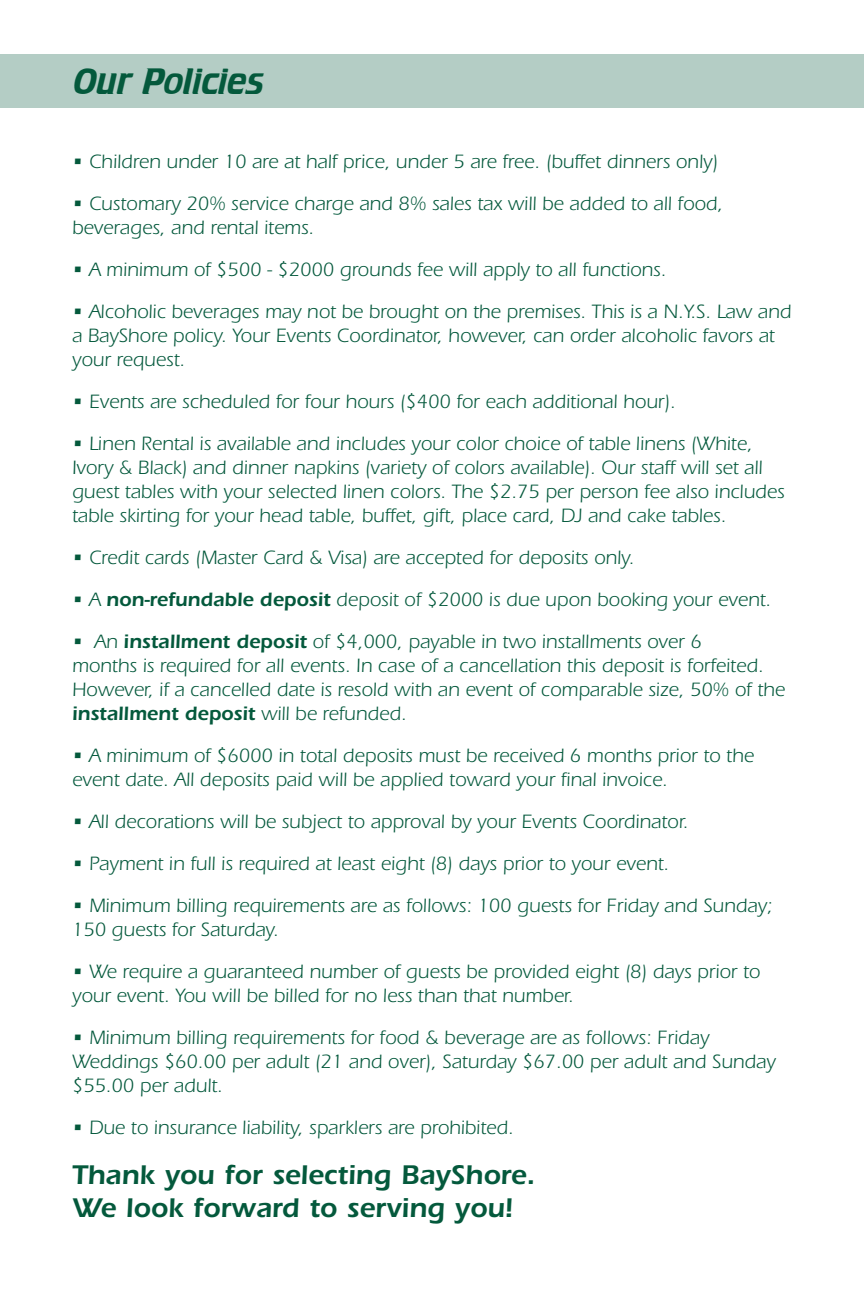
<style>
.page{position:relative;width:864px;height:1296px;background:#fff}
.page>*{position:absolute;margin:0;border:0;box-sizing:border-box;transform-origin:0 0}
.t1{font:32px "Crillee";color:#04593c}
.t2{font:600 28px/33.6px "Itc Eras";color:#04593c}
.t3{font:20px/24px "Itc Eras";color:#04593c}
.s1{font-weight:600}
</style>
<div class="page">
<div style="left:0;top:54px;width:864px;height:54px;background:#b4cdc5"></div>
<h1 class="t1" style="left:74px;top:59px;width:192px">Our Policies</h1>
<p class="t3" style="left:72px;top:149px;width:647px">• Children under 10 are at half price, under 5 are free. (buffet dinners only)</p>
<p class="t3" style="left:72px;top:191px;width:653px">• Customary 20% service charge and 8% sales tax will be added to all food, beverages, and rental items.</p>
<p class="t3" style="left:72px;top:257px;width:596px">• A minimum of $500 - $2000 grounds fee will apply to all functions.</p>
<p class="t3" style="left:72px;top:299px;width:721px">• Alcoholic beverages may not be brought on the premises. This is a N.Y.S. Law and a BayShore policy. Your Events Coordinator, however, can order alcoholic favors at your request.</p>
<p class="t3" style="left:72px;top:389px;width:605px">• Events are scheduled for four hours ($400 for each additional hour).</p>
<p class="t3" style="left:72px;top:431px;width:714px">• Linen Rental is available and includes your color choice of table linens (White, Ivory &amp; Black) and dinner napkins (variety of colors available). Our staff will set all guest tables with your selected linen colors. The $2.75 per person fee also includes table skirting for your head table, buffet, gift, place card, DJ and cake tables.</p>
<p class="t3" style="left:72px;top:545px;width:564px">• Credit cards (Master Card &amp; Visa) are accepted for deposits only.</p>
<p class="t3" style="left:72px;top:587px;width:701px">• A <span class="s1">non-refundable deposit</span> deposit of $2000 is due upon booking your event.</p>
<p class="t3" style="left:72px;top:629px;width:715px">• An <span class="s1">installment deposit</span> of $4,000, payable in two installments over 6<br>months is required for all events. In case of a cancellation this deposit is forfeited.<br>However, if a cancelled date is resold with an event of comparable size, 50% of the <span class="s1">installment deposit</span> will be refunded.</p>
<p class="t3" style="left:72px;top:743px;width:684px">• A minimum of $6000 in total deposits must be received 6 months prior to the event date. All deposits paid will be applied toward your final invoice.</p>
<p class="t3" style="left:72px;top:809px;width:618px">• All decorations will be subject to approval by your Events Coordinator.</p>
<p class="t3" style="left:72px;top:851px;width:599px">• Payment in full is required at least eight (8) days prior to your event.</p>
<p class="t3" style="left:72px;top:893px;width:702px">• Minimum billing requirements are as follows: 100 guests for Friday and Sunday;<br>150 guests for Saturday.</p>
<p class="t3" style="left:72px;top:959px;width:690px">• We require a guaranteed number of guests be provided eight (8) days prior to your event. You will be billed for no less than that number.</p>
<p class="t3" style="left:72px;top:1025px;width:705px">• Minimum billing requirements for food &amp; beverage are as follows: Friday<br>Weddings $60.00 per adult (21 and over), Saturday $67.00 per adult and Sunday $55.00 per adult.</p>
<p class="t3" style="left:72px;top:1115px;width:443px">• Due to insurance liability, sparklers are prohibited.</p>
<h2 class="t2" style="left:72px;top:1158px;width:465px">Thank you for selecting BayShore.<br>We look forward to serving you!</h2>
</div>
